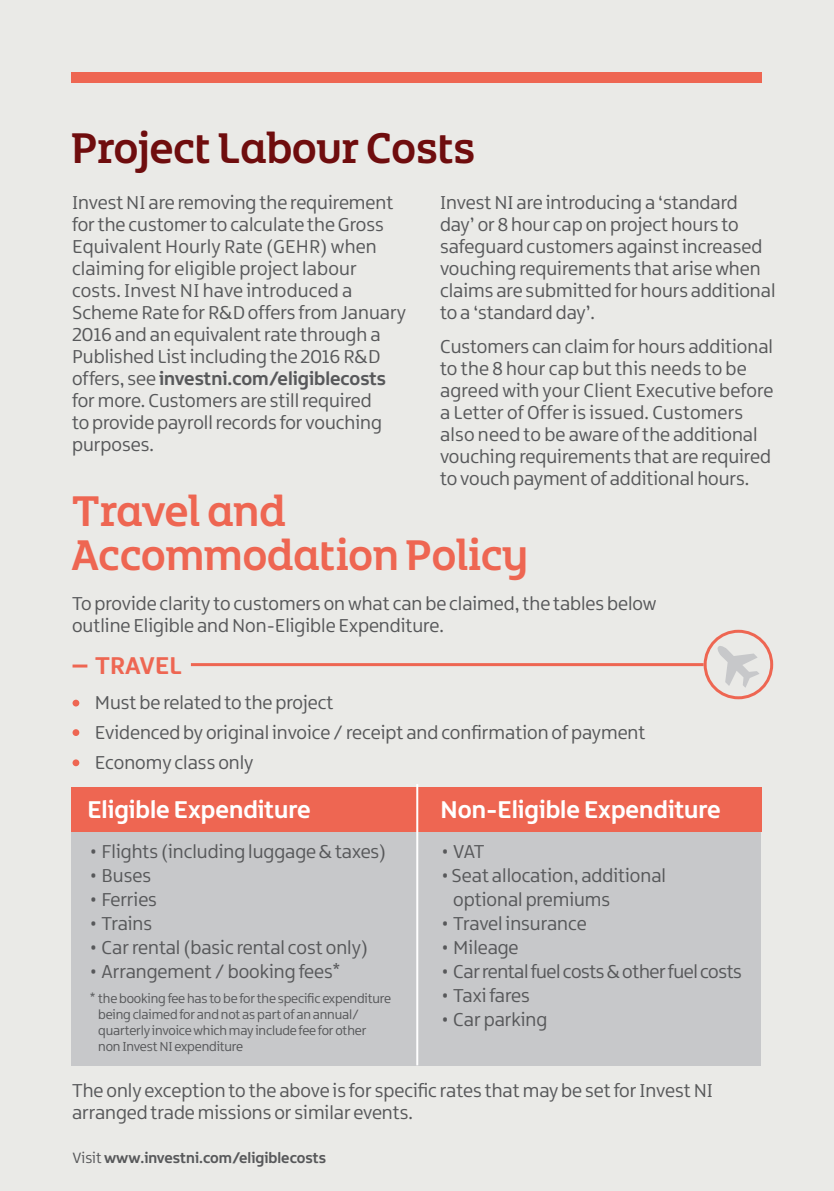
<style>
.page{position:relative;width:834px;height:1191px;background:#fff}
.page>*{position:absolute;margin:0;border:0;box-sizing:border-box;transform-origin:0 0}
.t1{font:46px/44px "Northern Ireland Headline";color:#ee6652}
.t2{font:46px "Northern Ireland Headline";color:#6f0d0e}
.t3{font:700 26px "Northern Ireland";color:#fff}
.t4{font:700 26px "Northern Ireland";color:#ee6652}
.t5{font:20px/22px "Northern Ireland";color:#57585a}
.t6{font:20px "Northern Ireland";letter-spacing:-.02em;color:#57585a}
.t7{font:700 16px "Northern Ireland";color:#57585a}
.t8{font:14px/16px "Northern Ireland";letter-spacing:-.01em;color:#57585a}
.s1{font-weight:700}
.s2{font-weight:400}
</style>
<div class="page">
<div style="left:0;top:0;width:833px;height:1191px;background:#eaeae7"></div>
<div style="left:71px;top:72px;width:690px;height:10px;background:#ee6652"></div>
<div style="left:71px;top:832px;width:690px;height:233px;background:#c7c8ca"></div>
<div style="left:71px;top:787px;width:690px;height:45px;background:#ee6652"></div>
<div style="left:72px;top:699px;width:7px;height:7px;background:#ee6652;border-radius:50%"></div>
<div style="left:72px;top:729px;width:7px;height:7px;background:#ee6652;border-radius:50%"></div>
<div style="left:72px;top:759px;width:7px;height:7px;background:#ee6652;border-radius:50%"></div>
<svg style="left:717px;top:646px;width:42px;height:42px"></svg>
<div style="left:703px;top:630px;width:70px;height:69px;border:3px solid #ee6652;border-radius:50%"></div>
<hr style="left:416px;top:784px;width:2px;height:281px;background:#fff">
<hr style="left:72px;top:664px;width:15px;height:3px;background:#ee6652">
<hr style="left:191px;top:663px;width:512px;height:3px;background:#ee6652">
<h1 class="t2" style="left:71px;top:119px;width:405px">Project Labour Costs</h1>
<p class="t5" style="left:72px;top:192px;width:335px">Invest NI are removing the requirement for the customer to calculate the Gross Equivalent Hourly Rate (GEHR) when claiming for eligible project labour costs. Invest NI have introduced a Scheme Rate for R&amp;D offers from January 2016 and an equivalent rate through a Published List including the 2016 R&amp;D offers, see <span class="s1">investni.com/eligiblecosts </span>for more. Customers are still required<br>to provide payroll records for vouching purposes.</p>
<p class="t5" style="left:440px;top:192px;width:337px">Invest NI are introducing a ‘standard day’ or 8 hour cap on project hours to safeguard customers against increased vouching requirements that arise when claims are submitted for hours additional to a ‘standard day’.</p>
<p class="t5" style="left:440px;top:335px;width:335px">Customers can claim for hours additional to the 8 hour cap but this needs to be agreed with your Client Executive before a Letter of Offer is issued. Customers also need to be aware of the additional vouching requirements that are required to vouch payment of additional hours.</p>
<h1 class="t1" style="left:71px;top:487px;width:458px">Travel and<br>Accommodation Policy</h1>
<p class="t5" style="left:72px;top:593px;width:586px">To provide clarity to customers on what can be claimed, the tables below outline Eligible and Non-Eligible Expenditure.</p>
<h2 class="t4" style="left:95px;top:649px;width:89px">TRAVEL</h2>
<p class="t5" style="left:95px;top:687px;width:552px;line-height:30px">Must be related to the project<br>Evidenced by original invoice / receipt and confirmation of payment<br>Economy class only</p>
<h2 class="t3" style="left:87px;top:793px;width:225px">Eligible Expenditure</h2>
<h2 class="t3" style="left:440px;top:793px;width:282px">Non-Eligible Expenditure</h2>
<p class="t5" style="left:90px;top:841px;width:297px">• Flights (including luggage &amp; taxes)</p>
<p class="t5" style="left:90px;top:865px;width:62px">• Buses</p>
<p class="t5" style="left:90px;top:889px;width:68px">• Ferries</p>
<p class="t5" style="left:90px;top:913px;width:63px">• Trains</p>
<p class="t5" style="left:90px;top:937px;width:279px">• Car rental (basic rental cost only)</p>
<p class="t5" style="left:90px;top:961px;width:251px">• Arrangement / booking fees*</p>
<p class="t8" style="left:98px;top:990px;width:294px;text-indent:-8px">* the booking fee has to be for the specific expenditure being claimed for and not as part of an annual/ quarterly invoice which may include fee for other non Invest NI expenditure</p>
<p class="t5" style="left:442px;top:841px;width:44px">• VAT</p>
<p class="t5" style="left:453px;top:864px;width:214px;line-height:24px;text-indent:-11px">• Seat allocation, additional optional premiums</p>
<p class="t5" style="left:442px;top:913px;width:146px">• Travel insurance</p>
<p class="t5" style="left:442px;top:937px;width:78px">• Mileage</p>
<p class="t6" style="left:442px;top:960px;width:301px">• Car rental fuel costs &amp; other fuel costs</p>
<p class="t5" style="left:442px;top:985px;width:89px">• Taxi fares</p>
<p class="t5" style="left:442px;top:1009px;width:107px">• Car parking</p>
<p class="t5" style="left:72px;top:1079px;width:642px">The only exception to the above is for specific rates that may be set for Invest NI arranged trade missions or similar events.</p>
<p class="t7" style="left:72px;top:1148px;width:255px"><span class="s2">Visit</span> www.investni.com/eligiblecosts</p>
</div>
